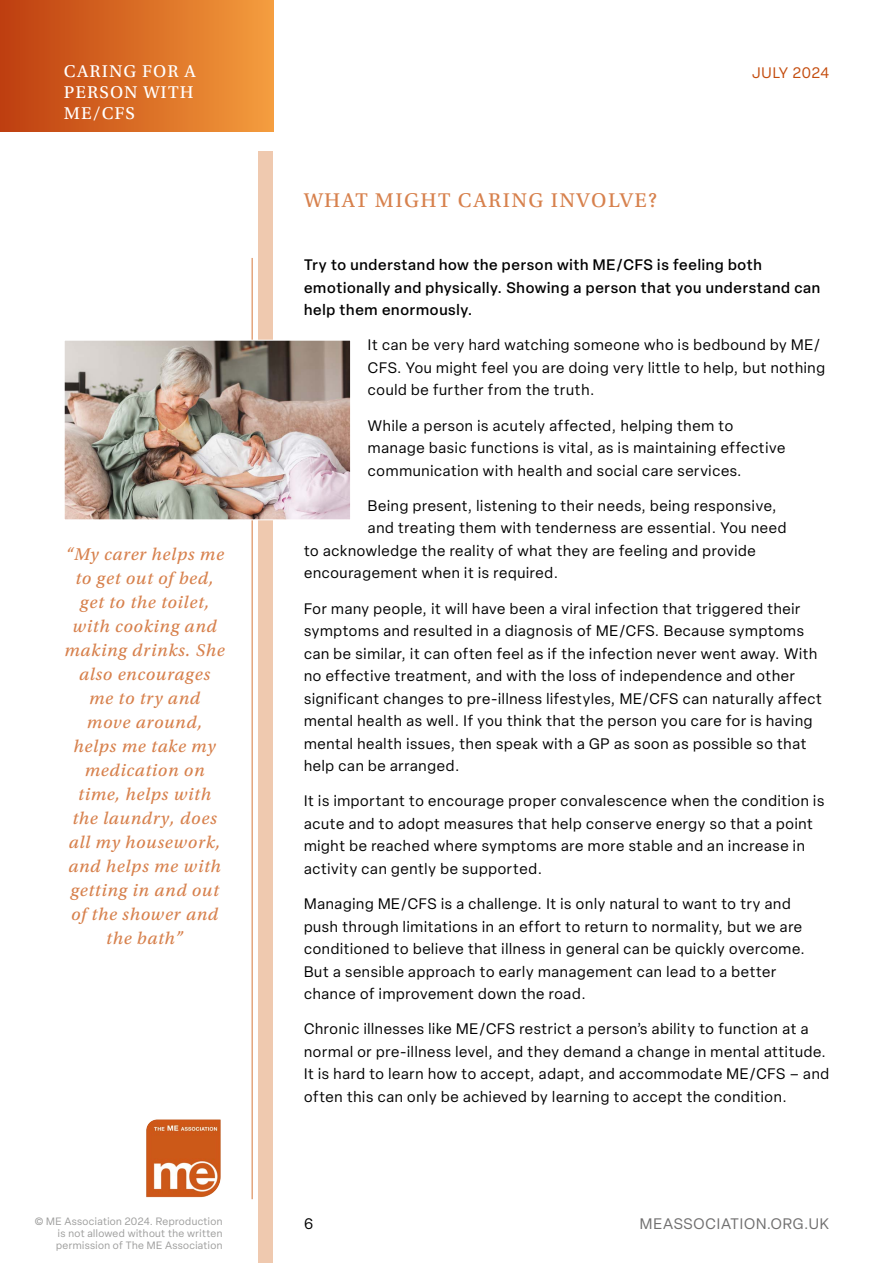
<style>
.page{position:relative;width:893px;height:1263px;background:#fff}
.page>*{position:absolute;margin:0;border:0;box-sizing:border-box;transform-origin:0 0}
.t1{font:21px "Utopia Std Capt";letter-spacing:.07em;color:#d7814d}
.t2{font:18px/24px "Utopia Std Capt It";letter-spacing:.04em;color:#d7814d;text-align:center}
.t3{font:18px/21px "Utopia Std Capt";letter-spacing:.06em;color:#fff}
.t4{font:15px/22.5px "Elza";letter-spacing:.05em;color:#000}
.t5{font:500 15px/22.5px "Elza";letter-spacing:.05em;color:#000}
.t6{font:15px "Elza";letter-spacing:.06em;color:#706f6f}
.t7{font:15px "Elza";letter-spacing:.045em;color:#c44c0d}
.t8{font:10.5px/12px "Elza";letter-spacing:.04em;color:#9d9d9c}
</style>
<div class="page">
<div style="left:0;top:0;width:273px;height:132px;background:linear-gradient(to right,#be3d0e,#f49d3d)"></div>
<svg style="left:146px;top:1119px;width:75px;height:79px;background:#d57946"></svg>
<div style="left:258px;top:152px;width:15px;height:1111px;background:#efc9af"></div>
<hr style="left:251px;top:258px;width:2px;height:941px;background:#e4a57d">
<img style="left:66px;top:342px;width:283px;height:176px">
<div style="left:64px;top:340px;width:287px;height:180px;border:1px solid #fff"></div>
<p class="t3" style="left:64px;top:61px;width:133px">CARING FOR A</p>
<p class="t7" style="left:752px;top:63px;width:79px">JULY 2024</p>
<p class="t3" style="left:64px;top:82px;width:131px">PERSON WITH<br>ME/CFS</p>
<p class="t2" style="left:65px;top:543px;width:162px">“My carer helps me to get out of bed, get to the toilet, with cooking and making drinks. She also encourages<br>me to try and<br>move around, helps me take my medication on time, helps with the laundry, does all my housework, and helps me with getting in and out of the shower and the bath”</p>
<h1 class="t1" style="left:304px;top:189px;width:355px">WHAT MIGHT CARING INVOLVE?</h1>
<p class="t5" style="left:304px;top:253px;width:518px">Try to understand how the person with ME/CFS is feeling both emotionally and physically. Showing a person that you understand can help them enormously.</p>
<p class="t4" style="left:368px;top:334px;width:459px">It can be very hard watching someone who is bedbound by ME/<br>CFS. You might feel you are doing very little to help, but nothing could be further from the truth.</p>
<p class="t4" style="left:368px;top:414px;width:419px">While a person is acutely affected, helping them to manage basic functions is vital, as is maintaining effective communication with health and social care services.</p>
<p class="t4" style="left:368px;top:494px;width:410px">Being present, listening to their needs, being responsive,</p>
<p class="t4" style="left:368px;top:517px;width:420px">and treating them with tenderness are essential. You need</p>
<p class="t4" style="left:304px;top:539px;width:453px">to acknowledge the reality of what they are feeling and provide</p>
<p class="t4" style="left:304px;top:562px;width:256px">encouragement when it is required.</p>
<p class="t4" style="left:304px;top:597px;width:519px">For many people, it will have been a viral infection that triggered their symptoms and resulted in a diagnosis of ME/CFS. Because symptoms can be similar, it can often feel as if the infection never went away. With no effective treatment, and with the loss of independence and other significant changes to pre-illness lifestyles, ME/CFS can naturally affect mental health as well. If you think that the person you care for is having mental health issues, then speak with a GP as soon as possible so that help can be arranged.</p>
<p class="t4" style="left:304px;top:790px;width:522px">It is important to encourage proper convalescence when the condition is acute and to adopt measures that help conserve energy so that a point might be reached where symptoms are more stable and an increase in activity can gently be supported.</p>
<p class="t4" style="left:304px;top:892px;width:502px">Managing ME/CFS is a challenge. It is only natural to want to try and push through limitations in an effort to return to normality, but we are conditioned to believe that illness in general can be quickly overcome.<br>But a sensible approach to early management can lead to a better chance of improvement down the road.</p>
<p class="t4" style="left:304px;top:1018px;width:527px">Chronic illnesses like ME/CFS restrict a person’s ability to function at a normal or pre-illness level, and they demand a change in mental attitude.<br>It is hard to learn how to accept, adapt, and accommodate ME/CFS – and often this can only be achieved by learning to accept the condition.</p>
<p class="t8" style="left:35px;top:1215px;width:189px">© ME Association 2024. Reproduction</p>
<p class="t4" style="left:304px;top:1212px;width:11px">6</p>
<p class="t6" style="left:640px;top:1214px;width:191px">MEASSOCIATION.ORG.UK</p>
<p class="t8" style="left:56px;top:1227px;width:168px">is not allowed without the written permission of The ME Association</p>
</div>
